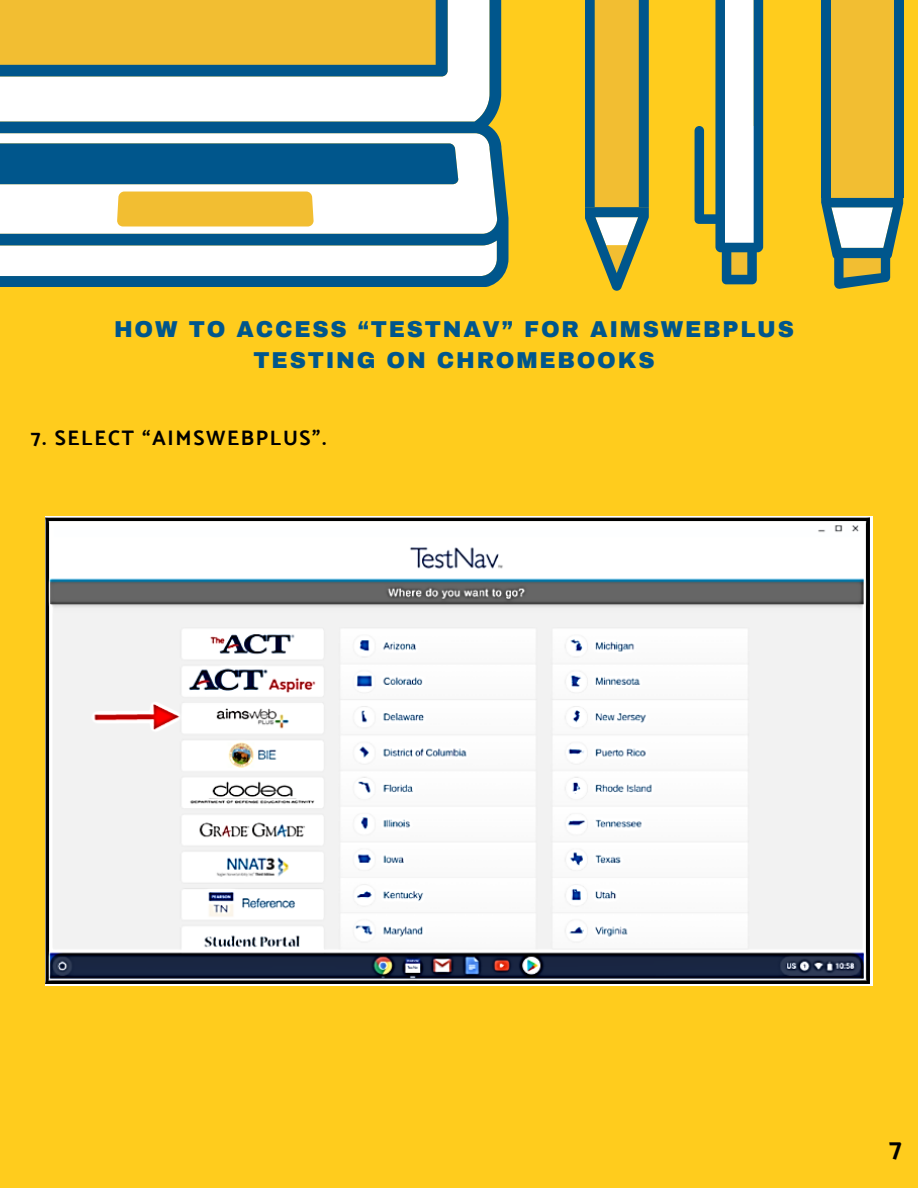
<style>
.page{position:relative;width:918px;height:1188px;background:#ffcc1d}
.page>*{position:absolute;margin:0;border:0;box-sizing:border-box;transform-origin:0 0}
.t1{font:700 27px "Catamaran";color:#000}
.t2{font:900 22.5px/30.3px "Archivo";letter-spacing:.08em;color:#00568c;text-align:center}
.t3{font:700 21px "Catamaran";letter-spacing:.08em;color:#000}
</style>
<div class="page">
<svg style="left:585px;top:0;width:63px;height:291px;background:#a5a056"></svg>
<svg style="left:0;top:0;width:509px;height:287px;background:#c5d3d0"></svg>
<div style="left:0;top:143px;width:458px;height:41px;background:#00568c"></div>
<svg style="left:0;top:0;width:448px;height:76px;background:#caad40"></svg>
<svg style="left:695px;top:0;width:68px;height:284px"></svg>
<div style="left:894px;top:0;width:9px;height:198px;background:#00568c"></div>
<div style="left:821px;top:0;width:9px;height:198px;background:#00568c"></div>
<div style="left:830px;top:0;width:64px;height:198px;background:#f2be32"></div>
<svg style="left:821px;top:198px;width:82px;height:91px"></svg>
<img style="left:46px;top:516px;width:826px;height:469px">
<p class="t2" style="left:114px;top:315px;width:681px">HOW TO ACCESS “TESTNAV” FOR AIMSWEBPLUS<br>TESTING ON CHROMEBOOKS</p>
<p class="t3" style="left:31px;top:425px;width:297px">7. SELECT “AIMSWEBPLUS”.</p>
<p class="t1" style="left:889px;top:1133px;width:14px">7</p>
</div>
